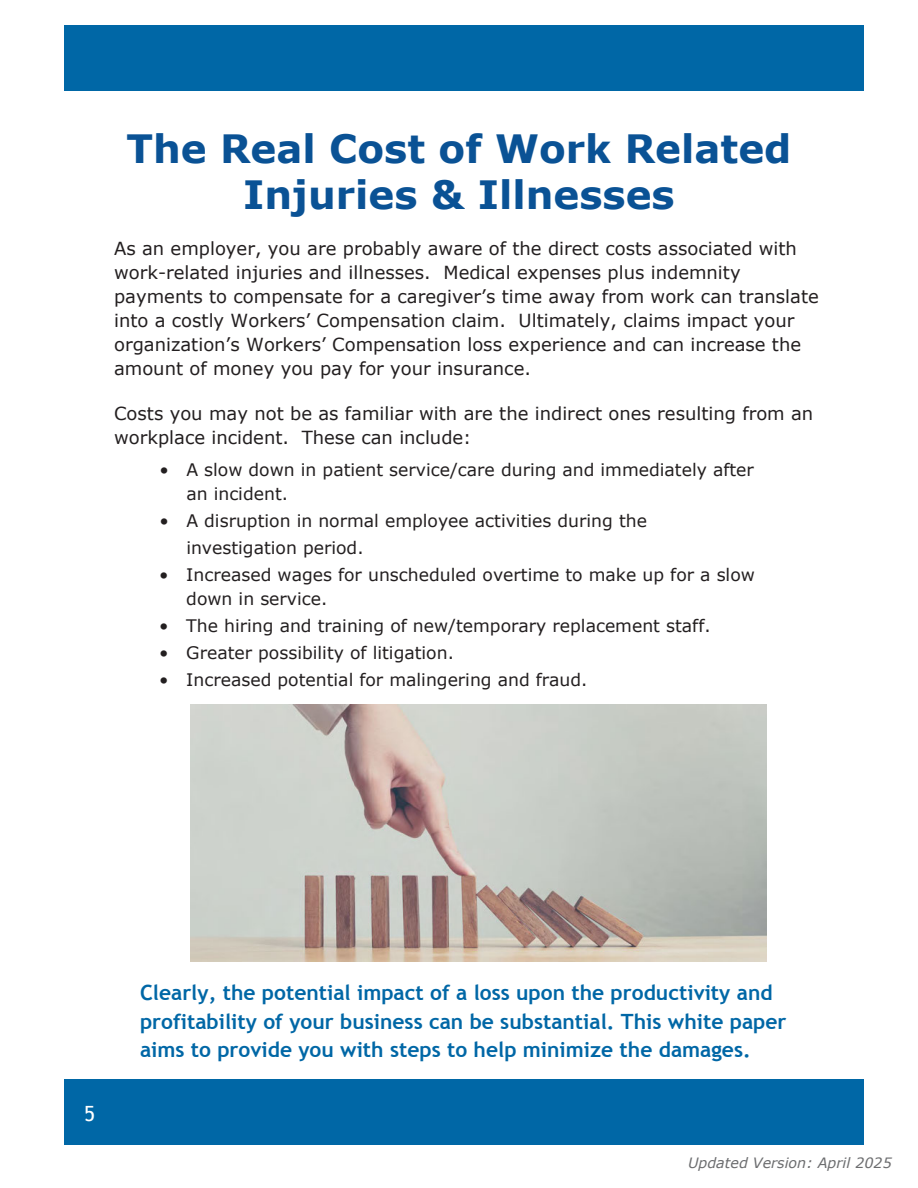
<style>
.page{position:relative;width:918px;height:1188px;background:#fff}
.page>*{position:absolute;margin:0;border:0;box-sizing:border-box;transform-origin:0 0}
.t1{font:700 39px/46.8px "Verdana";color:#0a5295;text-align:center}
.t2{font:700 21px/28.5px "Trebuchet MS";color:#0067a6}
.t3{font:21px "Trebuchet MS";color:#fff}
.t4{font:18px/24px "Verdana";color:#231f20}
.t5{font:17.25px/24px "Verdana";color:#231f20}
.t6{font:italic 14.25px "Verdana";color:#6c6d6f}
</style>
<div class="page">
<div style="left:64px;top:1080px;width:800px;height:65px;background:#0067a6"></div>
<div style="left:64px;top:26px;width:800px;height:65px;background:#0067a6"></div>
<img style="left:190px;top:704px;width:577px;height:258px">
<h1 class="t1" style="left:127px;top:125px;width:666px">The Real Cost of Work Related<br>Injuries &amp; Illnesses</h1>
<p class="t4" style="left:114px;top:237px;width:706px">As an employer, you are probably aware of the direct costs associated with work-related injuries and illnesses. Medical expenses plus indemnity payments to compensate for a caregiver’s time away from work can translate into a costly Workers’ Compensation claim. Ultimately, claims impact your organization’s Workers’ Compensation loss experience and can increase the amount of money you pay for your insurance.</p>
<p class="t4" style="left:114px;top:402px;width:701px">Costs you may not be as familiar with are the indirect ones resulting from an workplace incident. These can include:</p>
<p class="t5" style="left:186px;top:458px;width:569px;text-indent:-27px">• A slow down in patient service/care during and immediately after an incident.</p>
<p class="t5" style="left:186px;top:508px;width:462px;line-height:27px;text-indent:-27px">• A disruption in normal employee activities during the investigation period.</p>
<p class="t5" style="left:186px;top:563px;width:570px;text-indent:-27px">• Increased wages for unscheduled overtime to make up for a slow down in service.</p>
<p class="t5" style="left:159px;top:614px;width:553px">• The hiring and training of new/temporary replacement staff.</p>
<p class="t5" style="left:159px;top:641px;width:296px">• Greater possibility of litigation.</p>
<p class="t5" style="left:159px;top:668px;width:430px">• Increased potential for malingering and fraud.</p>
<p class="t3" style="left:84px;top:1101px;width:13px">5</p>
<p class="t2" style="left:140px;top:979px;width:648px">Clearly, the potential impact of a loss upon the productivity and profitability of your business can be substantial. This white paper aims to provide you with steps to help minimize the damages.</p>
<p class="t6" style="left:688px;top:1154px;width:205px">Updated Version: April 2025</p>
</div>
